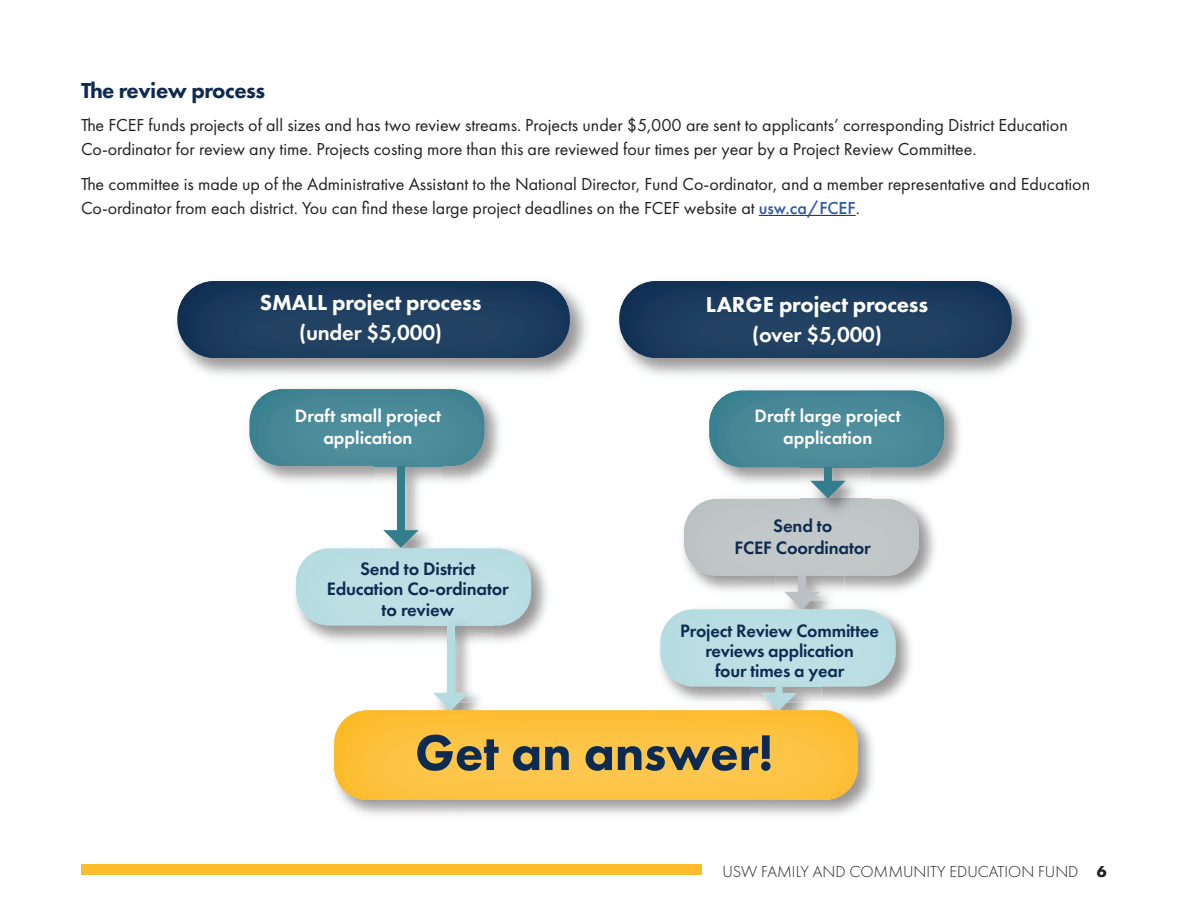
<style>
.page{position:relative;width:1188px;height:918px;background:#fff}
.page>*{position:absolute;margin:0;border:0;box-sizing:border-box;transform-origin:0 0}
.t1{font:800 52.05px "Futura PT";color:#0d2b51}
.t2{font:800 22.5px "Futura PT";letter-spacing:-.01em;color:#fff}
.t3{font:600 22.5px "Futura PT";letter-spacing:-.01em;color:#fff}
.t4{font:800 22.5px "Futura PT";letter-spacing:-.02em;color:#0d2b51}
.t5{font:600 18.6px/20.4px "Futura PT";letter-spacing:-.01em;color:#0d2b51;text-align:center}
.t6{font:600 18.6px/22px "Futura PT";color:#fff;text-align:center}
.t7{font:18px/24px "Futura PT";color:#231f20}
.t8{font:300 16.5px "Futura PT";color:#231f20}
.s1{font-weight:500;color:#3058a7}
.s2{font-weight:700}
</style>
<div class="page">
<div style="left:81px;top:864px;width:621px;height:11px;background:#fdbb2e"></div>
<hr style="left:759px;top:215px;width:97px;height:1px;background:#0d2b51">
<img style="left:717px;top:389px;width:243px;height:94px">
<img style="left:709px;top:391px;width:235px;height:76px">
<img style="left:683px;top:497px;width:252px;height:94px">
<div style="left:684px;top:499px;width:235px;height:77px;background:#c1c7c8"></div>
<img style="left:801px;top:458px;width:69px;height:65px">
<div style="left:824px;top:467px;width:8px;height:16px;background:#327e8e"></div>
<svg style="left:810px;top:481px;width:36px;height:17px"></svg>
<img style="left:775px;top:567px;width:70px;height:34px">
<div style="left:798px;top:576px;width:8px;height:18px;background:#bac0c3"></div>
<svg style="left:784px;top:592px;width:36px;height:9px"></svg>
<img style="left:619px;top:281px;width:393px;height:77px">
<img style="left:177px;top:281px;width:393px;height:77px">
<img style="left:249px;top:388px;width:251px;height:94px">
<img style="left:250px;top:389px;width:235px;height:77px">
<img style="left:374px;top:457px;width:69px;height:82px">
<div style="left:397px;top:466px;width:8px;height:66px;background:#327e8e"></div>
<img style="left:669px;top:601px;width:242px;height:100px">
<img style="left:793px;top:601px;width:18px;height:8px">
<div style="left:660px;top:609px;width:235px;height:77px;background:#badee3"></div>
<img style="left:752px;top:676px;width:69px;height:25px">
<div style="left:775px;top:686px;width:8px;height:9px;background:#b4dbe0"></div>
<svg style="left:383px;top:530px;width:36px;height:10px"></svg>
<img style="left:295px;top:540px;width:252px;height:102px">
<img style="left:393px;top:540px;width:16px;height:8px">
<div style="left:296px;top:548px;width:235px;height:77px;background:#badee3"></div>
<img style="left:423px;top:614px;width:70px;height:87px">
<div style="left:447px;top:623px;width:7px;height:72px;background:#b4dbe0"></div>
<img style="left:760px;top:701px;width:52px;height:1px">
<svg style="left:761px;top:693px;width:36px;height:9px"></svg>
<svg style="left:433px;top:693px;width:35px;height:9px"></svg>
<img style="left:343px;top:702px;width:530px;height:113px">
<img style="left:651px;top:702px;width:209px;height:9px">
<img style="left:677px;top:702px;width:180px;height:8px">
<img style="left:771px;top:702px;width:16px;height:8px">
<img style="left:443px;top:702px;width:16px;height:8px">
<img style="left:334px;top:710px;width:524px;height:90px">
<p class="t4" style="left:81px;top:77px;width:186px">The review process</p>
<p class="t7" style="left:81px;top:113px;width:988px">The FCEF funds projects of all sizes and has two review streams. Projects under $5,000 are sent to applicants’ corresponding District Education<br>Co-ordinator for review any time. Projects costing more than this are reviewed four times per year by a Project Review Committee.</p>
<p class="t7" style="left:81px;top:172px;width:1011px">The committee is made up of the Administrative Assistant to the National Director, Fund Co-ordinator, and a member representative and Education<br>Co-ordinator from each district. You can find these large project deadlines on the FCEF website at <span class="s1">usw.ca/FCEF</span>.</p>
<p class="t2" style="left:260px;top:289px;width:223px">SMALL project process</p>
<p class="t3" style="left:299px;top:319px;width:145px">(under $5,000)</p>
<p class="t6" style="left:295px;top:405px;width:148px">Draft small project application</p>
<p class="t5" style="left:327px;top:558px;width:184px">Send to District<br>Education Co-ordinator to review</p>
<p class="t2" style="left:706px;top:291px;width:224px">LARGE project process</p>
<p class="t3" style="left:752px;top:321px;width:131px">(over $5,000)</p>
<p class="t6" style="left:755px;top:405px;width:148px">Draft large project application</p>
<p class="t5" style="left:735px;top:514px;width:138px;line-height:22px">Send to<br>FCEF Coordinator</p>
<p class="t5" style="left:680px;top:620px;width:200px">Project Review Committee reviews application<br>four times a year</p>
<h1 class="t1" style="left:415px;top:720px;width:359px">Get an answer!</h1>
<p class="t8" style="left:722px;top:862px;width:386px">USW FAMILY AND COMMUNITY EDUCATION FUND <span class="s2">6</span></p>
</div>
